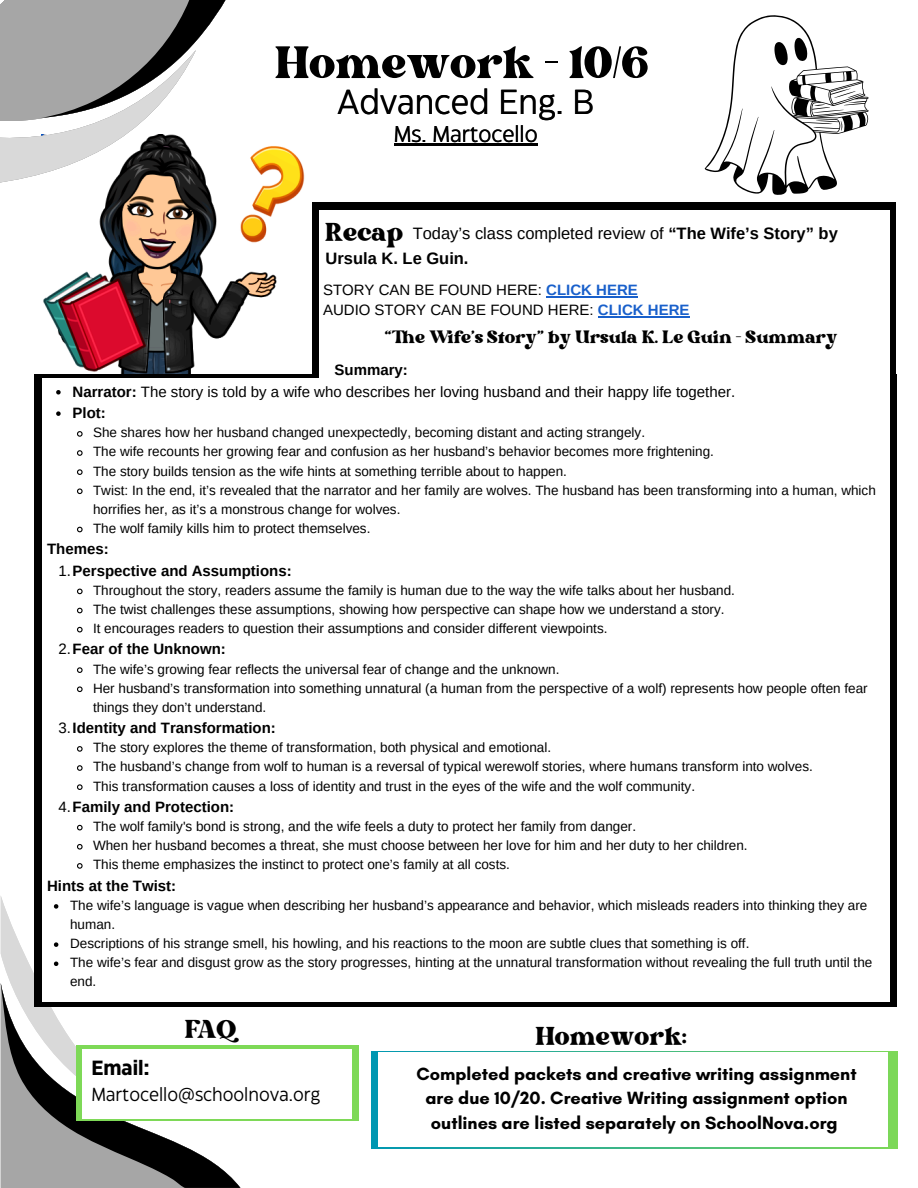
<style>
.page{position:relative;width:918px;height:1188px;background:#fff}
.page>*{position:absolute;margin:0;border:0;box-sizing:border-box;transform-origin:0 0}
.t1{font:62.25px "Bright";color:#000}
.t2{font:35.25px "Bright";color:#000}
.t3{font:34.65px "Eastman Grotesque";color:#000}
.t4{font:24.75px "Bright";color:#000}
.t5{font:22.8px "Eastman Grotesque";color:#000}
.t6{font:700 20.55px "Eastman Grotesque";color:#000}
.t7{font:18.9px "Eastman Grotesque";color:#000}
.t8{font:700 18px/24.8px "Glacial Indifference";color:#000;text-align:center}
.t9{font:700 16.5px/25.8px "Arimo";color:#000}
.t10{font:15px "Arimo";color:#000}
.t11{font:700 15px "Arimo";color:#000}
.t12{font:13.5px/19.2px "Arimo";color:#000}
.s1{font-weight:400}
.s2{font-weight:700;color:#1960cb}
.s3{font-weight:700}
</style>
<div class="page">
<svg style="left:1px;top:1045px;width:239px;height:143px;fill:#a6a6a6"></svg>
<img style="left:43px;top:256px;width:234px;height:118px">
<div style="left:34px;top:374px;width:863px;height:633px;background:#000"></div>
<div style="left:313px;top:203px;width:583px;height:308px;background:#000"></div>
<div style="left:42px;top:379px;width:847px;height:623px;background:#fff"></div>
<div style="left:319px;top:210px;width:571px;height:294px;background:#fff"></div>
<div style="left:76px;top:1046px;width:283px;height:75px;background:#7ed957"></div>
<div style="left:83px;top:1049px;width:269px;height:70px;background:#fff"></div>
<svg style="left:371px;top:1051px;width:526px;height:97px"></svg>
<div style="left:378px;top:1053px;width:509px;height:94px;background:#fff"></div>
<svg style="left:103px;top:202px;width:531px;height:54px"></svg>
<svg style="left:217px;top:143px;width:370px;height:62px"></svg>
<svg style="left:217px;top:0;width:303px;height:168px"></svg>
<svg style="left:0;top:0;width:217px;height:236px"></svg>
<svg style="left:705px;top:15px;width:164px;height:180px"></svg>
<hr style="left:394px;top:144px;width:144px;height:2px;background:#000">
<hr style="left:546px;top:296px;width:92px;height:1px;background:#1960cb">
<hr style="left:598px;top:316px;width:92px;height:2px;background:#1960cb">
<svg style="left:56px;top:390px;width:5px;height:5px"></svg>
<svg style="left:56px;top:411px;width:5px;height:5px"></svg>
<svg style="left:77px;top:431px;width:6px;height:6px"></svg>
<svg style="left:77px;top:450px;width:6px;height:6px"></svg>
<svg style="left:77px;top:469px;width:6px;height:6px"></svg>
<svg style="left:77px;top:488px;width:6px;height:7px"></svg>
<svg style="left:77px;top:526px;width:6px;height:7px"></svg>
<svg style="left:77px;top:588px;width:6px;height:7px"></svg>
<svg style="left:77px;top:607px;width:6px;height:7px"></svg>
<svg style="left:77px;top:626px;width:6px;height:7px"></svg>
<svg style="left:77px;top:667px;width:6px;height:6px"></svg>
<svg style="left:77px;top:686px;width:6px;height:7px"></svg>
<svg style="left:77px;top:746px;width:6px;height:6px"></svg>
<svg style="left:77px;top:765px;width:6px;height:6px"></svg>
<svg style="left:77px;top:784px;width:6px;height:6px"></svg>
<svg style="left:77px;top:824px;width:6px;height:7px"></svg>
<svg style="left:77px;top:844px;width:6px;height:6px"></svg>
<svg style="left:77px;top:863px;width:6px;height:6px"></svg>
<svg style="left:1px;top:897px;width:141px;height:215px"></svg>
<p class="t1" style="left:275px;top:36px;width:375px">Homework - 10/6</p>
<p class="t3" style="left:337px;top:89px;width:259px">Advanced Eng. B</p>
<h3 class="t5" style="left:394px;top:125px;width:145px">Ms. Martocello</h3>
<p class="t2" style="left:326px;top:217px;width:79px">Recap</p>
<h1 class="t9" style="left:326px;top:220px;width:514px;text-indent:87px"><span class="s1">Today’s class completed review of</span> “The Wife’s Story” by<br>Ursula K. Le Guin.</h1>
<p class="t10" style="left:323px;top:281px;width:316px">STORY CAN BE FOUND HERE: <span class="s2">CLICK HERE</span></p>
<p class="t10" style="left:323px;top:302px;width:368px">AUDIO STORY CAN BE FOUND HERE: <span class="s2">CLICK HERE</span></p>
<p class="t4" style="left:385px;top:327px;width:454px">“The Wife’s Story” by Ursula K. Le Guin - Summary</p>
<h4 class="t11" style="left:335px;top:362px;width:75px">Summary:</h4>
<p class="t10" style="left:73px;top:383px;width:664px"><span class="s3">Narrator:</span> The story is told by a wife who describes her loving husband and their happy life together.</p>
<p class="t11" style="left:73px;top:405px;width:35px">Plot:</p>
<p class="t12" style="left:93px;top:423px;width:554px">She shares how her husband changed unexpectedly, becoming distant and acting strangely.</p>
<p class="t12" style="left:93px;top:442px;width:622px">The wife recounts her growing fear and confusion as her husband’s behavior becomes more frightening.</p>
<p class="t12" style="left:93px;top:461px;width:475px">The story builds tension as the wife hints at something terrible about to happen.</p>
<p class="t12" style="left:93px;top:480px;width:784px">Twist: In the end, it’s revealed that the narrator and her family are wolves. The husband has been transforming into a human, which horrifies her, as it’s a monstrous change for wolves.</p>
<p class="t12" style="left:93px;top:519px;width:279px">The wolf family kills him to protect themselves.</p>
<p class="t11" style="left:47px;top:541px;width:63px">Themes:</p>
<p class="t11" style="left:59px;top:562px;width:235px"><span class="s1">1.</span>Perspective and Assumptions:</p>
<p class="t12" style="left:93px;top:580px;width:643px">Throughout the story, readers assume the family is human due to the way the wife talks about her husband.</p>
<p class="t12" style="left:93px;top:600px;width:633px">The twist challenges these assumptions, showing how perspective can shape how we understand a story.</p>
<p class="t12" style="left:93px;top:619px;width:516px">It encourages readers to question their assumptions and consider different viewpoints.</p>
<p class="t11" style="left:59px;top:641px;width:169px"><span class="s1">2.</span>Fear of the Unknown:</p>
<p class="t12" style="left:93px;top:659px;width:468px">The wife’s growing fear reflects the universal fear of change and the unknown.</p>
<p class="t12" style="left:93px;top:678px;width:776px">Her husband’s transformation into something unnatural (a human from the perspective of a wolf) represents how people often fear things they don’t understand.</p>
<p class="t11" style="left:59px;top:720px;width:219px"><span class="s1">3.</span>Identity and Transformation:</p>
<p class="t12" style="left:93px;top:738px;width:460px">The story explores the theme of transformation, both physical and emotional.</p>
<p class="t12" style="left:93px;top:757px;width:721px">The husband’s change from wolf to human is a reversal of typical werewolf stories, where humans transform into wolves.</p>
<p class="t12" style="left:93px;top:776px;width:604px">This transformation causes a loss of identity and trust in the eyes of the wife and the wolf community.</p>
<p class="t11" style="left:59px;top:798px;width:177px"><span class="s1">4.</span>Family and Protection:</p>
<p class="t12" style="left:93px;top:817px;width:545px">The wolf family's bond is strong, and the wife feels a duty to protect her family from danger.</p>
<p class="t12" style="left:93px;top:836px;width:656px">When her husband becomes a threat, she must choose between her love for him and her duty to her children.</p>
<p class="t12" style="left:93px;top:855px;width:418px">This theme emphasizes the instinct to protect one’s family at all costs.</p>
<p class="t11" style="left:47px;top:877px;width:131px">Hints at the Twist:</p>
<p class="t12" style="left:70px;top:895px;width:799px">The wife’s language is vague when describing her husband’s appearance and behavior, which misleads readers into thinking they are human.</p>
<p class="t12" style="left:70px;top:934px;width:681px">Descriptions of his strange smell, his howling, and his reactions to the moon are subtle clues that something is off.</p>
<p class="t12" style="left:70px;top:953px;width:804px">The wife’s fear and disgust grow as the story progresses, hinting at the unnatural transformation without revealing the full truth until the end.</p>
<h3 class="t2" style="left:185px;top:1014px;width:53px">FAQ</h3>
<h4 class="t6" style="left:91px;top:1060px;width:59px">Email:</h4>
<h4 class="t7" style="left:91px;top:1087px;width:230px">Martocello@schoolnova.org</h4>
<h3 class="t2" style="left:536px;top:1021px;width:153px">Homework:</h3>
<p class="t8" style="left:416px;top:1061px;width:442px">Completed packets and creative writing assignment are due 10/20. Creative Writing assignment option outlines are listed separately on SchoolNova.org</p>
</div>
